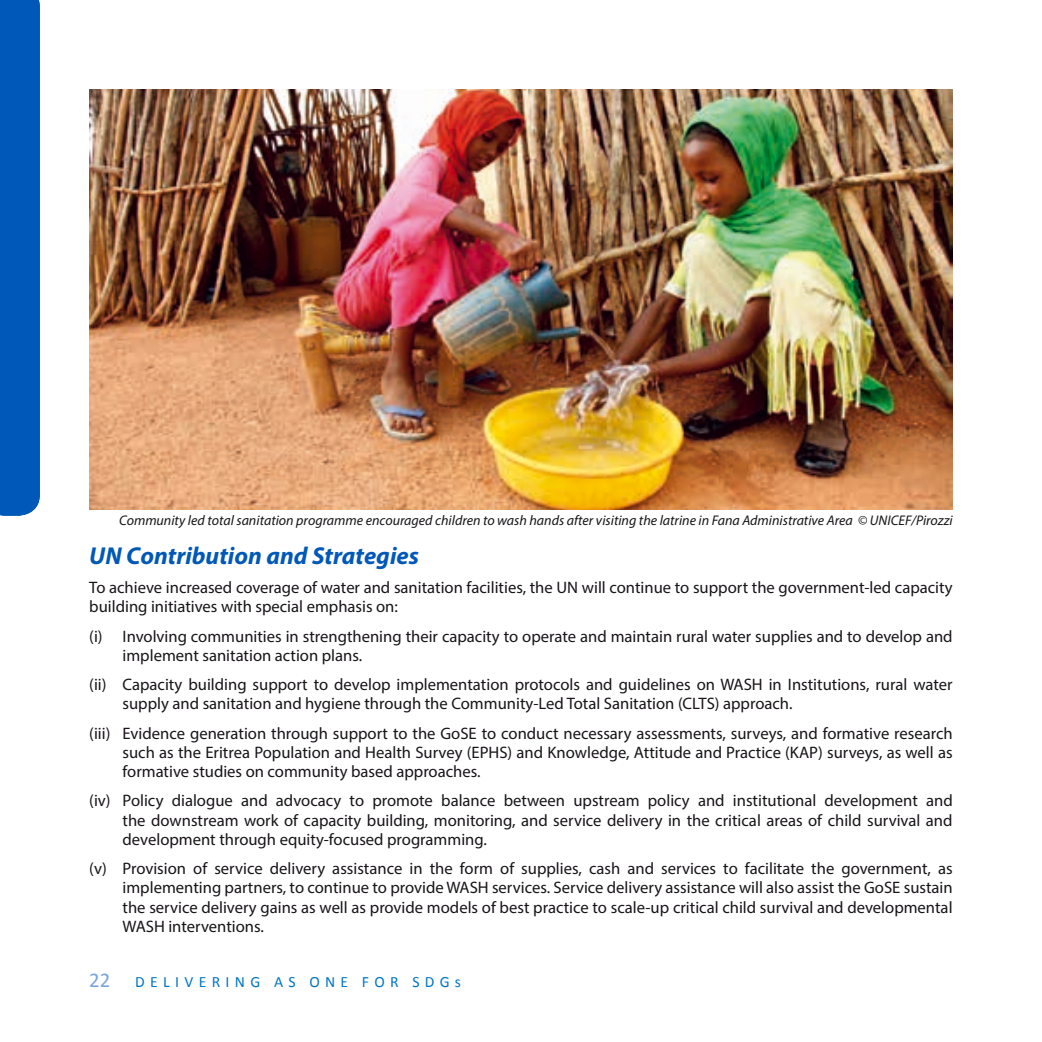
<style>
.page{position:relative;width:1042px;height:1042px;background:#fff}
.page>*{position:absolute;margin:0;border:0;box-sizing:border-box;transform-origin:0 0}
.t1{font:italic 700 24.5px "Myriad Pro";color:#0058b8}
.t2{font:16.62px/19.2px "Myriad Pro";color:#181419}
.t3{font:15.75px "Calibri";letter-spacing:.34em;color:#0076c7}
.t4{font:italic 14px "Myriad Pro";color:#181419}
.s1{font-size:21px;color:#7ca6dc}
</style>
<div class="page">
<div style="left:0;top:0;width:40px;height:515px;background:#0058b8"></div>
<img style="left:89px;top:89px;width:863px;height:421px">
<p class="t4" style="left:119px;top:512px;width:835px">Community led total sanitation programme encouraged children to wash hands after visiting the latrine in Fana Administrative Area © UNICEF/Pirozzi</p>
<h1 class="t1" style="left:89px;top:539px;width:331px">UN Contribution and Strategies</h1>
<p class="t2" style="left:89px;top:577px;width:865px">To achieve increased coverage of water and sanitation facilities, the UN will continue to support the government-led capacity building initiatives with special emphasis on:</p>
<p class="t2" style="left:123px;top:626px;width:831px;text-indent:-33px">(i) Involving communities in strengthening their capacity to operate and maintain rural water supplies and to develop and implement sanitation action plans.</p>
<p class="t2" style="left:123px;top:675px;width:831px;text-indent:-33px">(ii) Capacity building support to develop implementation protocols and guidelines on WASH in Institutions, rural water supply and sanitation and hygiene through the Community-Led Total Sanitation (CLTS) approach.</p>
<p class="t2" style="left:123px;top:723px;width:831px;text-align:justify;text-indent:-33px">(iii) Evidence generation through support to the GoSE to conduct necessary assessments, surveys, and formative research such as the Eritrea Population and Health Survey (EPHS) and Knowledge, Attitude and Practice (KAP) surveys, as well as formative studies on community based approaches.</p>
<p class="t2" style="left:123px;top:791px;width:831px;text-align:justify;text-indent:-33px">(iv) Policy dialogue and advocacy to promote balance between upstream policy and institutional development and the downstream work of capacity building, monitoring, and service delivery in the critical areas of child survival and development through equity-focused programming.</p>
<p class="t2" style="left:123px;top:858px;width:831px;text-align:justify;text-indent:-33px">(v) Provision of service delivery assistance in the form of supplies, cash and services to facilitate the government, as implementing partners, to continue to provide WASH services. Service delivery assistance will also assist the GoSE sustain the service delivery gains as well as provide models of best practice to scale-up critical child survival and developmental WASH interventions.</p>
<p class="t3" style="left:89px;top:972px;width:373px"><span class="s1">22</span> DELIVERING AS ONE FOR SDGs</p>
</div>
